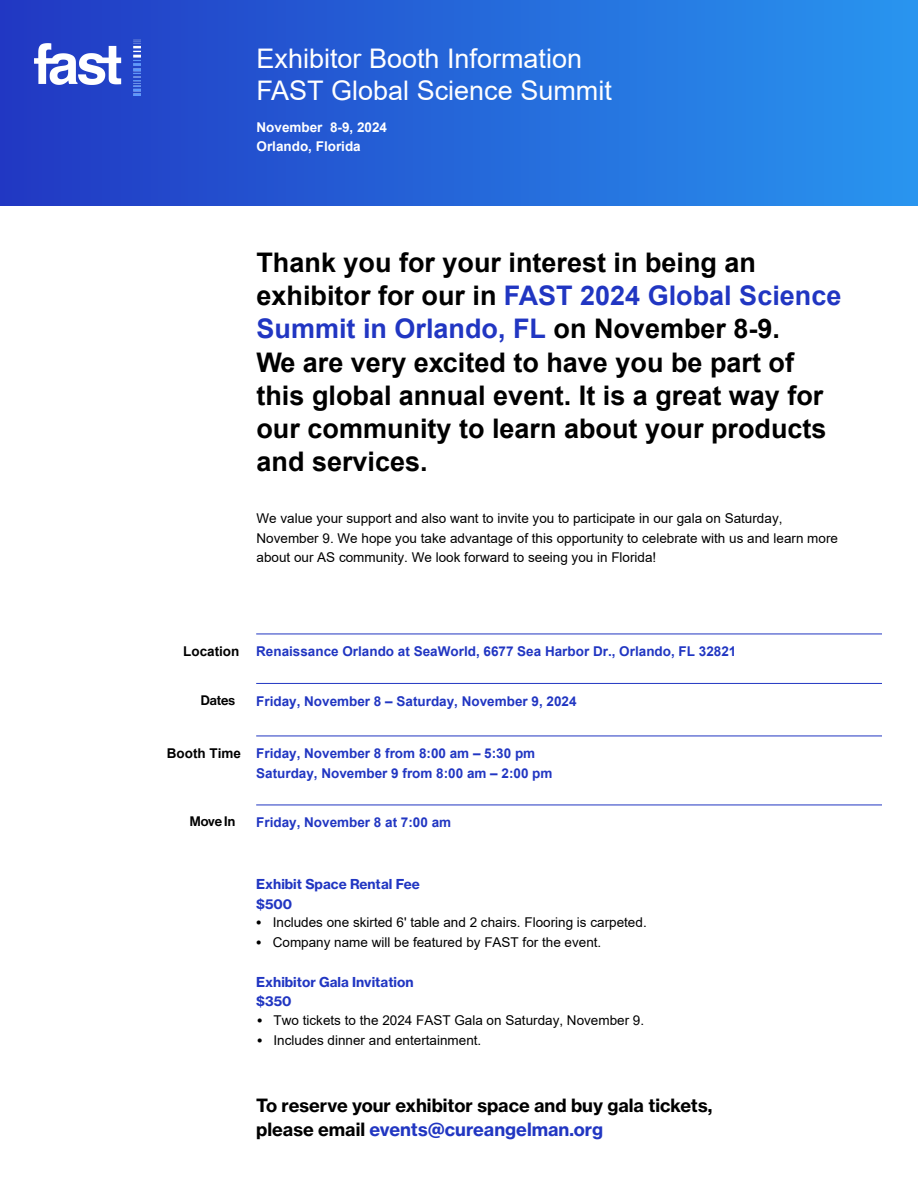
<style>
.page{position:relative;width:918px;height:1188px;background:#fff}
.page>*{position:absolute;margin:0;border:0;box-sizing:border-box;transform-origin:0 0}
.t1{font:700 27px/33.2px "Arial";color:#000}
.t2{font:27px/32.4px "Arial";color:#fff}
.t3{font:18px/24px "N Haas Grotesk TX Pro 75 Bd";color:#000}
.t4{font:13.5px/19.5px "Arial";color:#000}
.t5{font:700 13.5px/19.5px "Arial";color:#2136c2}
.t6{font:13.5px/19.5px "N Haas Grotesk TX Pro 75 Bd";color:#2136c2}
.t7{font:700 13.5px/19.5px "Arial";color:#fff}
.t8{font:13.5px "N Haas Grotesk DS Pro 65 Md";letter-spacing:-.005em;color:#000}
.s1{color:#2136c2}
.s2{font-family:"N Haas Grotesk TX Pro 75 Bd"}
</style>
<div class="page">
<div style="left:0;top:0;width:918px;height:205px;background:linear-gradient(to right,#2137c3,#2995ef)"></div>
<hr style="left:256px;top:634px;width:626px;height:1px;background:#2136c2">
<hr style="left:256px;top:683px;width:626px;height:1px;background:#2136c2">
<hr style="left:256px;top:736px;width:626px;height:1px;background:#2136c2">
<hr style="left:256px;top:805px;width:626px;height:1px;background:#2136c2">
<img style="left:35px;top:39px;width:106px;height:56px">
<h1 class="t2" style="left:256px;top:42px;width:357px">Exhibitor Booth Information<br>FAST Global Science Summit</h1>
<p class="t7" style="left:256px;top:118px;width:132px">November 8-9, 2024<br>Orlando, Florida</p>
<p class="t1" style="left:256px;top:247px;width:586px">Thank you for your interest in being an exhibitor for our in <span class="s1">FAST 2024 Global Science Summit in Orlando, FL</span> on November 8-9.<br>We are very excited to have you be part of this global annual event. It is a great way for our community to learn about your products and services.</p>
<p class="t4" style="left:256px;top:509px;width:583px">We value your support and also want to invite you to participate in our gala on Saturday,<br>November 9. We hope you take advantage of this opportunity to celebrate with us and learn more about our AS community. We look forward to seeing you in Florida!</p>
<p class="t5" style="left:256px;top:642px;width:482px">Renaissance Orlando at SeaWorld, 6677 Sea Harbor Dr., Orlando, FL 32821</p>
<p class="t8" style="left:201px;top:692px;width:36px">Dates</p>
<p class="t5" style="left:256px;top:691px;width:322px">Friday, November 8 – Saturday, November 9, 2024</p>
<p class="t5" style="left:256px;top:744px;width:298px">Friday, November 8 from 8:00 am – 5:30 pm<br>Saturday, November 9 from 8:00 am – 2:00 pm</p>
<p class="t8" style="left:190px;top:814px;width:47px">Move In</p>
<p class="t5" style="left:256px;top:813px;width:197px">Friday, November 8 at 7:00 am</p>
<p class="t6" style="left:256px;top:874px;width:165px">Exhibit Space Rental Fee $500</p>
<p class="t4" style="left:256px;top:913px;width:392px"><span class="s2">•</span> Includes one skirted 6' table and 2 chairs. Flooring is carpeted.</p>
<p class="t4" style="left:256px;top:932px;width:347px"><span class="s2">•</span> Company name will be featured by FAST for the event.</p>
<p class="t6" style="left:256px;top:972px;width:159px">Exhibitor Gala Invitation $350</p>
<p class="t4" style="left:257px;top:1011px;width:389px"><span class="s2">•</span> Two tickets to the 2024 FAST Gala on Saturday, November 9.</p>
<p class="t4" style="left:257px;top:1030px;width:226px"><span class="s2">•</span> Includes dinner and entertainment.</p>
<h2 class="t3" style="left:256px;top:1093px;width:458px">To reserve your exhibitor space and buy gala tickets, please email <span class="s1">events@cureangelman.org</span></h2>
</div>
